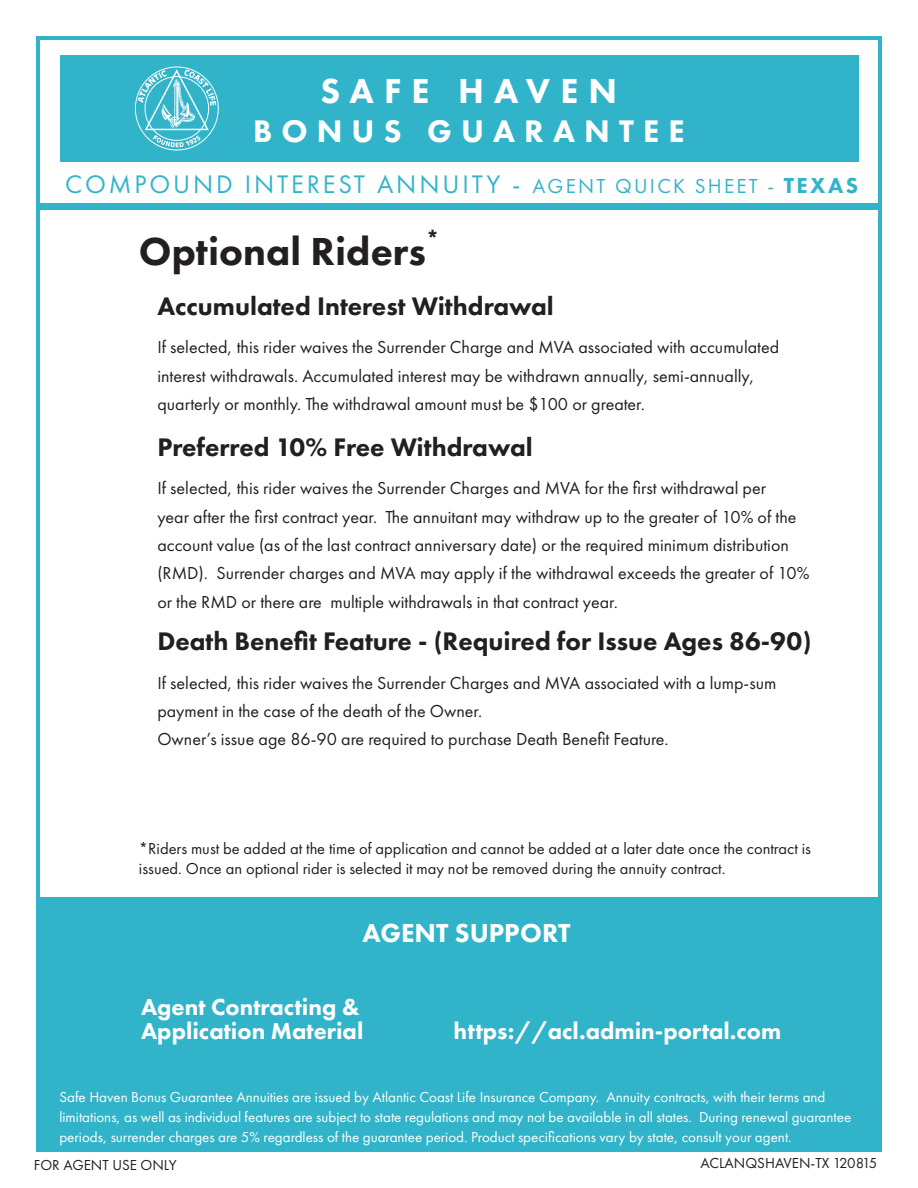
<style>
.page{position:relative;width:918px;height:1188px;background:#fff}
.page>*{position:absolute;margin:0;border:0;box-sizing:border-box;transform-origin:0 0}
.t1{font:800 40.5px "Futura PT";color:#231f20}
.t2{font:800 36px "Futura PT";letter-spacing:.28em;color:#fff}
.t3{font:800 32.4px "Futura PT";letter-spacing:.28em;color:#fff}
.t4{font:800 27px "Futura PT";color:#fff}
.t5{font:800 26.25px "Futura PT";color:#231f20}
.t6{font:26.25px "Futura PT";letter-spacing:.11em;color:#31b4c9}
.t7{font:800 24px/24.3px "Futura PT";color:#fff}
.t8{font:18px/28.3px "Futura PT";color:#231f20}
.t9{font:16.5px/20.2px "Futura PT";color:#231f20}
.t10{font:15px/20.2px "Futura PT";color:#fff}
.t11{font:15px "Futura PT";color:#231f20}
.s1{font-size:21px}
.s2{font-weight:800;font-size:22.5px}
</style>
<div class="page">
<div style="left:36px;top:913px;width:842px;height:239px;background:#31b4c9"></div>
<div style="left:60px;top:55px;width:799px;height:107px;background:#31b4c9"></div>
<svg style="left:135px;top:66px;width:84px;height:85px"></svg>
<div style="left:40px;top:203px;width:838px;height:7px;background:#31b4c9"></div>
<div style="left:36px;top:897px;width:846px;height:16px;background:#31b4c9"></div>
<div style="left:36px;top:36px;width:846px;height:1116px;border:4px solid #31b4c9"></div>
<h2 class="t2" style="left:321px;top:69px;width:298px">SAFE HAVEN</h2>
<h3 class="t3" style="left:253px;top:111px;width:433px">BONUS GUARANTEE</h3>
<h3 class="t6" style="left:65px;top:169px;width:795px">COMPOUND INTEREST ANNUITY - <span class="s1">AGENT QUICK SHEET -</span> <span class="s2">TEXAS</span></h3>
<p class="t1" style="left:139px;top:226px;width:302px">Optional Riders<sup>*</sup></p>
<p class="t5" style="left:157px;top:290px;width:398px">Accumulated Interest Withdrawal</p>
<p class="t8" style="left:157px;top:333px;width:623px">If selected, this rider waives the Surrender Charge and MVA associated with accumulated interest withdrawals. Accumulated interest may be withdrawn annually, semi-annually, quarterly or monthly. The withdrawal amount must be $100 or greater.</p>
<p class="t5" style="left:157px;top:431px;width:377px">Preferred 10% Free Withdrawal</p>
<p class="t8" style="left:157px;top:474px;width:654px">If selected, this rider waives the Surrender Charges and MVA for the first withdrawal per<br>year after the first contract year. The annuitant may withdraw up to the greater of 10% of the account value (as of the last contract anniversary date) or the required minimum distribution (RMD). Surrender charges and MVA may apply if the withdrawal exceeds the greater of 10% or the RMD or there are multiple withdrawals in that contract year.</p>
<p class="t5" style="left:157px;top:625px;width:655px">Death Benefit Feature - (Required for Issue Ages 86-90)</p>
<p class="t8" style="left:157px;top:668px;width:621px">If selected, this rider waives the Surrender Charges and MVA associated with a lump-sum payment in the case of the death of the Owner.<br>Owner’s issue age 86-90 are required to purchase Death Benefit Feature.</p>
<p class="t9" style="left:139px;top:838px;width:674px">*Riders must be added at the time of application and cannot be added at a later date once the contract is issued. Once an optional rider is selected it may not be removed during the annuity contract.</p>
<p class="t4" style="left:363px;top:916px;width:209px">AGENT SUPPORT</p>
<p class="t7" style="left:141px;top:994px;width:224px">Agent Contracting &amp;<br>Application Material</p>
<p class="t7" style="left:454px;top:1018px;width:329px">https://acl.admin-portal.com</p>
<p class="t10" style="left:59px;top:1086px;width:793px">Safe Haven Bonus Guarantee Annuities are issued by Atlantic Coast Life Insurance Company. Annuity contracts, with their terms and limitations, as well as individual features are subject to state regulations and may not be available in all states. During renewal guarantee periods, surrender charges are 5% regardless of the guarantee period. Product specifications vary by state, consult your agent.</p>
<p class="t11" style="left:34px;top:1156px;width:144px">FOR AGENT USE ONLY</p>
<p class="t11" style="left:701px;top:1155px;width:178px">ACLANQSHAVEN-TX 120815</p>
</div>
